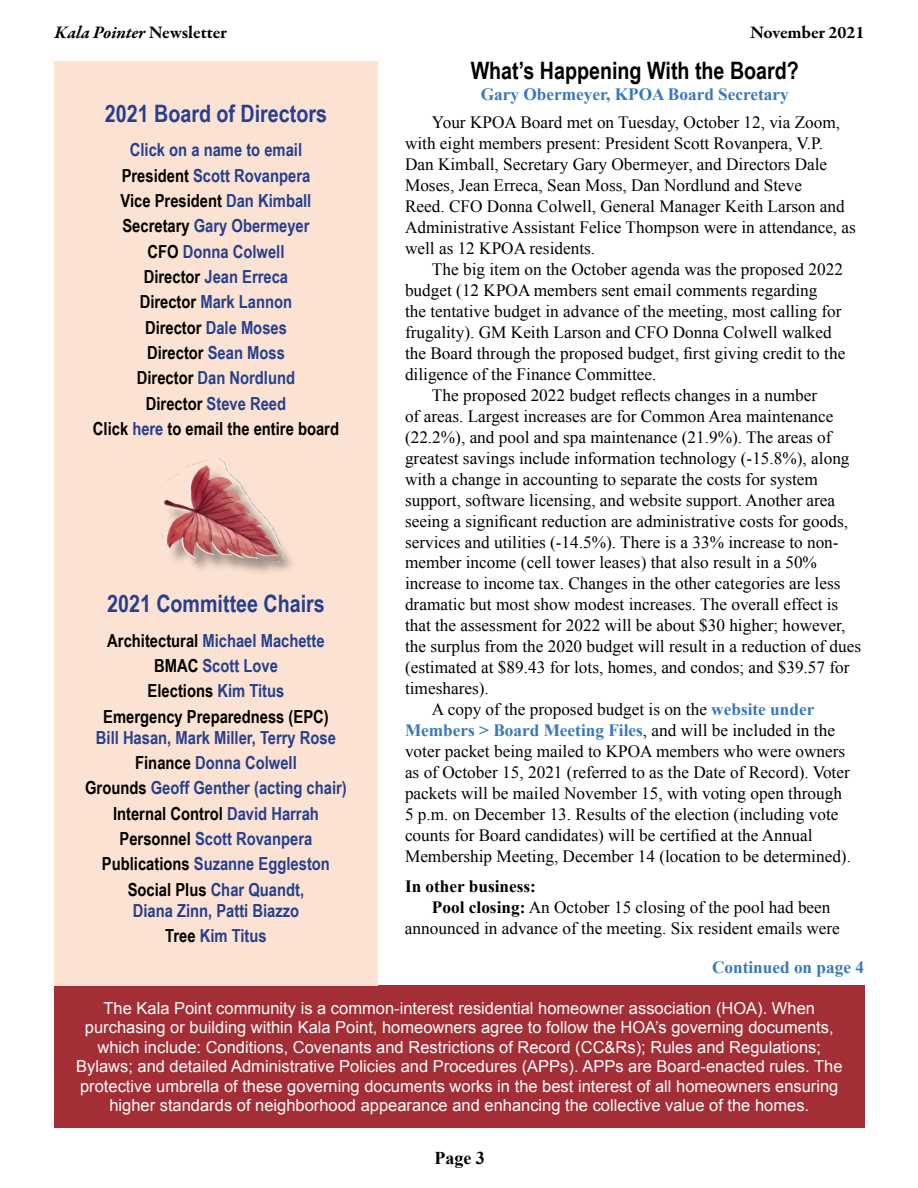
<style>
.page{position:relative;width:918px;height:1188px;background:#fff}
.page>*{position:absolute;margin:0;border:0;box-sizing:border-box;transform-origin:0 0}
.t1{font:700 24px "Arial Narrow";color:#25408f}
.t2{font:700 24px "Arial Narrow";color:#000}
.t3{font:700 18px/25.3px "Arial Narrow";color:#25408f;text-align:center}
.t4{font:700 18px/25.3px "Arial Narrow";color:#000;text-align:center}
.t5{font:italic 700 18px "Garamond Premr Pro";color:#000}
.t6{font:700 18px "Garamond Premr Pro";letter-spacing:-.01em;color:#000}
.t7{font:700 18px "Times New Roman";color:#000}
.t8{font:17.25px/21px "Times New Roman";color:#000}
.t9{font:700 17.25px "Times New Roman";color:#3777bc}
.t10{font:700 17.25px "Times New Roman";color:#000}
.t11{font:16.5px/19.5px "Arial";color:#fff;text-align:center}
.s1{font-style:normal}
.s2{color:#000}
.s3{color:#25408f}
.s4{font-weight:700;color:#3777bc}
.s5{font-weight:400;color:#000}
.s6{font-weight:700}
</style>
<div class="page">
<div style="left:54px;top:986px;width:811px;height:142px;background:#a32e36"></div>
<div style="left:54px;top:61px;width:324px;height:925px;background:#fce2d2"></div>
<div style="left:163px;top:463px;width:138px;height:119px;background:#000;opacity:.35"></div>
<img style="left:162px;top:458px;width:122px;height:106px">
<p class="t5" style="left:55px;top:21px;width:174px">Kala Pointer <span class="s1">Newsletter</span></p>
<p class="t6" style="left:750px;top:21px;width:116px">November 2021</p>
<h1 class="t1" style="left:105px;top:95px;width:224px">2021 Board of Directors</h1>
<p class="t3" style="left:93px;top:136px;width:248px">Click on a name to email<br><span class="s2">President</span> Scott Rovanpera<br><span class="s2">Vice President</span> Dan Kimball<br><span class="s2">Secretary</span> Gary Obermeyer<br><span class="s2">CFO</span> Donna Colwell<br><span class="s2">Director</span> Jean Erreca<br><span class="s2">Director</span> Mark Lannon<br><span class="s2">Director</span> Dale Moses<br><span class="s2">Director</span> Sean Moss<br><span class="s2">Director</span> Dan Nordlund<br><span class="s2">Director</span> Steve Reed<br><span class="s2">Click</span> here <span class="s2">to email the entire board</span></p>
<h1 class="t1" style="left:107px;top:586px;width:219px">2021 Committee Chairs</h1>
<p class="t4" style="left:103px;top:627px;width:227px">Architectural <span class="s3">Michael Machette<br></span>BMAC <span class="s3">Scott Love<br></span>Elections <span class="s3">Kim Titus<br></span>Emergency Preparedness (EPC)</p>
<p class="t3" style="left:85px;top:724px;width:263px">Bill Hasan, Mark Miller, Terry Rose<br><span class="s2">Finance</span> Donna Colwell<br><span class="s2">Grounds</span> Geoff Genther (acting chair)<br><span class="s2">Internal Control</span> David Harrah<br><span class="s2">Personnel</span> Scott Rovanpera<br><span class="s2">Publications</span> Suzanne Eggleston<br><span class="s2">Social Plus</span> Char Quandt,</p>
<p class="t3" style="left:133px;top:897px;width:168px">Diana Zinn, Patti Biazzo<br><span class="s2">Tree</span> Kim Titus</p>
<h1 class="t2" style="left:471px;top:52px;width:330px">What’s Happening With the Board?</h1>
<p class="t9" style="left:481px;top:82px;width:310px">Gary Obermeyer, KPOA Board Secretary</p>
<p class="t8" style="left:405px;top:111px;width:452px;text-indent:27px">Your KPOA Board met on Tuesday, October 12, via Zoom, with eight members present: President Scott Rovanpera, V.P.<br>Dan Kimball, Secretary Gary Obermeyer, and Directors Dale Moses, Jean Erreca, Sean Moss, Dan Nordlund and Steve<br>Reed. CFO Donna Colwell, General Manager Keith Larson and Administrative Assistant Felice Thompson were in attendance, as well as 12 KPOA residents.</p>
<p class="t8" style="left:432px;top:258px;width:413px">The big item on the October agenda was the proposed 2022</p>
<p class="t8" style="left:405px;top:279px;width:414px">budget (12 KPOA members sent email comments regarding</p>
<p class="t8" style="left:405px;top:300px;width:438px">the tentative budget in advance of the meeting, most calling for</p>
<p class="t8" style="left:405px;top:321px;width:428px">frugality). GM Keith Larson and CFO Donna Colwell walked</p>
<p class="t8" style="left:405px;top:342px;width:442px">the Board through the proposed budget, first giving credit to the</p>
<p class="t8" style="left:405px;top:363px;width:253px">diligence of the Finance Committee.</p>
<p class="t8" style="left:432px;top:384px;width:387px">The proposed 2022 budget reflects changes in a number</p>
<p class="t8" style="left:405px;top:405px;width:430px">of areas. Largest increases are for Common Area maintenance</p>
<p class="t8" style="left:405px;top:426px;width:428px">(22.2%), and pool and spa maintenance (21.9%). The areas of</p>
<p class="t8" style="left:405px;top:447px;width:446px">greatest savings include information technology (-15.8%), along</p>
<p class="t8" style="left:405px;top:468px;width:414px">with a change in accounting to separate the costs for system</p>
<p class="t8" style="left:405px;top:489px;width:432px">support, software licensing, and website support. Another area</p>
<p class="t8" style="left:405px;top:510px;width:445px">seeing a significant reduction are administrative costs for goods,</p>
<p class="t8" style="left:405px;top:531px;width:435px">services and utilities (-14.5%). There is a 33% increase to non-</p>
<p class="t8" style="left:405px;top:552px;width:413px">member income (cell tower leases) that also result in a 50%</p>
<p class="t8" style="left:405px;top:573px;width:437px">increase to income tax. Changes in the other categories are less</p>
<p class="t8" style="left:405px;top:594px;width:435px">dramatic but most show modest increases. The overall effect is</p>
<p class="t8" style="left:405px;top:615px;width:442px">that the assessment for 2022 will be about $30 higher; however,</p>
<p class="t8" style="left:405px;top:636px;width:458px">the surplus from the 2020 budget will result in a reduction of dues</p>
<p class="t8" style="left:405px;top:657px;width:446px">(estimated at $89.43 for lots, homes, and condos; and $39.57 for</p>
<p class="t8" style="left:405px;top:678px;width:85px">timeshares).</p>
<p class="t8" style="left:432px;top:699px;width:384px">A copy of the proposed budget is on the <span class="s4">website under</span></p>
<p class="t9" style="left:405px;top:719px;width:431px">Members &gt; Board Meeting Files<span class="s5">, and will be included in the</span></p>
<p class="t8" style="left:405px;top:741px;width:442px">voter packet being mailed to KPOA members who were owners</p>
<p class="t8" style="left:405px;top:762px;width:446px">as of October 15, 2021 (referred to as the Date of Record). Voter</p>
<p class="t8" style="left:405px;top:783px;width:438px">packets will be mailed November 15, with voting open through</p>
<p class="t8" style="left:405px;top:804px;width:435px">5 p.m. on December 13. Results of the election (including vote</p>
<p class="t8" style="left:405px;top:825px;width:409px">counts for Board candidates) will be certified at the Annual</p>
<p class="t8" style="left:405px;top:846px;width:448px">Membership Meeting, December 14 (location to be determined).</p>
<p class="t10" style="left:405px;top:874px;width:132px">In other business:</p>
<p class="t8" style="left:432px;top:896px;width:400px"><span class="s6">Pool closing:</span> An October 15 closing of the pool had been</p>
<p class="t8" style="left:405px;top:917px;width:436px">announced in advance of the meeting. Six resident emails were</p>
<p class="t9" style="left:712px;top:955px;width:153px">Continued on page 4</p>
<p class="t11" style="left:76px;top:999px;width:768px">The Kala Point community is a common-interest residential homeowner association (HOA). When purchasing or building within Kala Point, homeowners agree to follow the HOA’s governing documents, which include: Conditions, Covenants and Restrictions of Record (CC&amp;Rs); Rules and Regulations; Bylaws; and detailed Administrative Policies and Procedures (APPs). APPs are Board-enacted rules. The protective umbrella of these governing documents works in the best interest of all homeowners ensuring higher standards of neighborhood appearance and enhancing the collective value of the homes.</p>
<p class="t7" style="left:434px;top:1146px;width:52px">Page 3</p>
</div>
